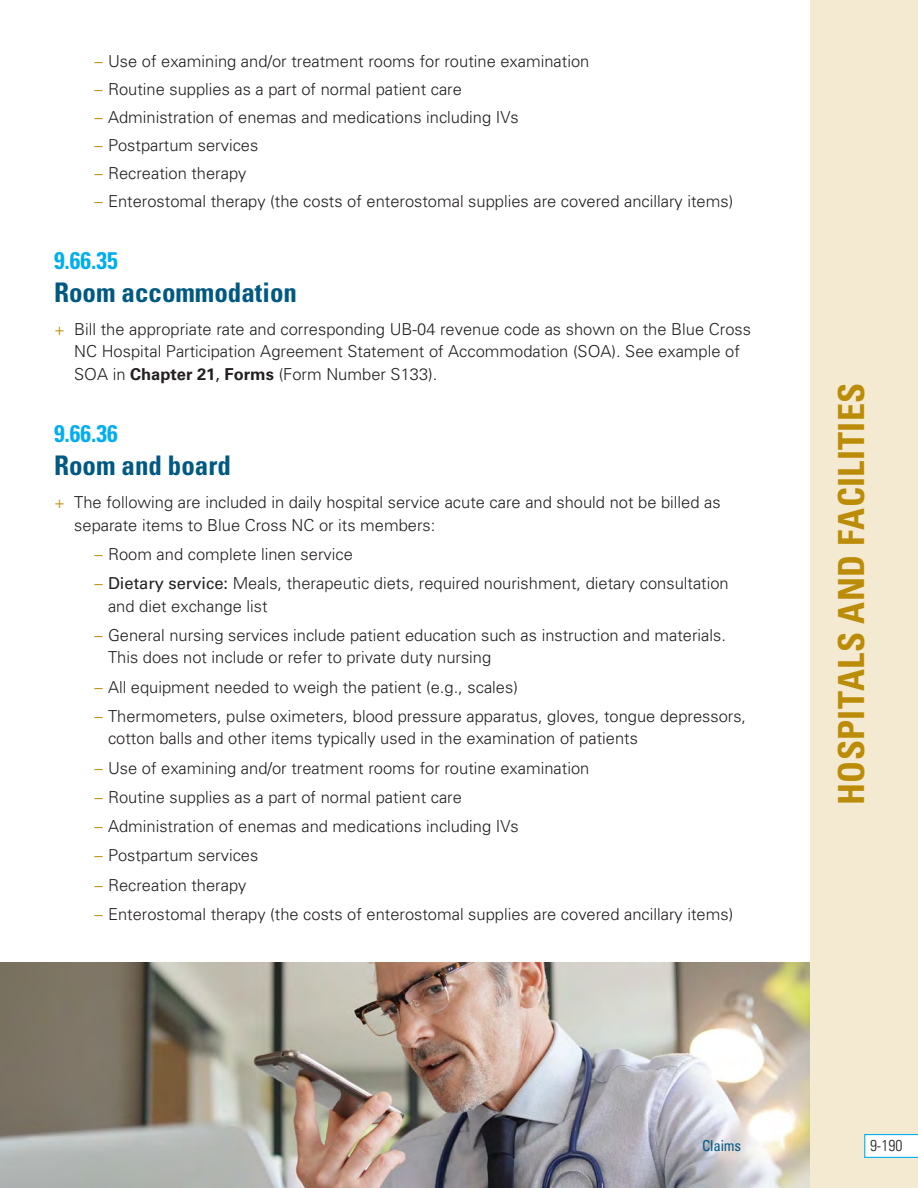
<style>
.page{position:relative;width:918px;height:1188px;background:#fff}
.page>*{position:absolute;margin:0;border:0;box-sizing:border-box;transform-origin:0 0}
.t1{font:700 condensed 36px "Univers";letter-spacing:.01em;color:#bb8c07}
.t2{font:700 condensed 27px "Univers";color:#005983}
.t3{font:700 condensed 24px "Univers";color:#00aeef}
.t4{font:300 16.5px/22.5px "Univers";color:#231f20}
.t5{font:300 condensed 15.75px "Univers";color:#231f20}
.t6{font:condensed 15px "Univers";letter-spacing:-.01em;color:#005983}
.s1{color:#bb8c07}
.s2{font-weight:700}
.s3{font-weight:400}
</style>
<div class="page">
<img style="left:0;top:963px;width:810px;height:225px">
<div style="left:810px;top:0;width:108px;height:1188px;background:#f4e9d1"></div>
<svg style="left:864px;top:1134px;width:54px;height:24px"></svg>
<p class="t4" style="left:95px;top:50px;width:496px"><span class="s1">–</span> Use of examining and/or treatment rooms for routine examination</p>
<p class="t4" style="left:95px;top:78px;width:369px"><span class="s1">–</span> Routine supplies as a part of normal patient care</p>
<p class="t4" style="left:95px;top:106px;width:426px"><span class="s1">–</span> Administration of enemas and medications including IVs</p>
<p class="t4" style="left:95px;top:134px;width:165px"><span class="s1">–</span> Postpartum services</p>
<p class="t4" style="left:95px;top:162px;width:153px"><span class="s1">–</span> Recreation therapy</p>
<p class="t4" style="left:95px;top:190px;width:640px"><span class="s1">–</span> Enterostomal therapy (the costs of enterostomal supplies are covered ancillary items)</p>
<h3 class="t3" style="left:54px;top:245px;width:65px">9.66.35</h3>
<h2 class="t2" style="left:54px;top:276px;width:244px">Room accommodation</h2>
<p class="t4" style="left:74px;top:318px;width:678px;text-indent:-20px"><span class="s1">+</span> Bill the appropriate rate and corresponding UB-04 revenue code as shown on the Blue Cross<br>NC Hospital Participation Agreement Statement of Accommodation (SOA). See example of<br>SOA in <span class="s2">Chapter 21</span><span class="s3">,</span> <span class="s2">Forms</span> (Form Number S133).</p>
<h3 class="t3" style="left:54px;top:419px;width:65px">9.66.36</h3>
<h2 class="t2" style="left:54px;top:449px;width:178px">Room and board</h2>
<p class="t4" style="left:74px;top:491px;width:648px;text-indent:-20px"><span class="s1">+</span> The following are included in daily hospital service acute care and should not be billed as separate items to Blue Cross NC or its members:</p>
<p class="t4" style="left:95px;top:543px;width:260px"><span class="s1">–</span> Room and complete linen service</p>
<p class="t4" style="left:108px;top:572px;width:622px;text-indent:-13px"><span class="s1">–</span> <span class="s3">Dietary service:</span> Meals, therapeutic diets, required nourishment, dietary consultation and diet exchange list</p>
<p class="t4" style="left:108px;top:624px;width:619px;text-indent:-13px"><span class="s1">–</span> General nursing services include patient education such as instruction and materials.<br>This does not include or refer to private duty nursing</p>
<p class="t4" style="left:95px;top:676px;width:425px"><span class="s1">–</span> All equipment needed to weigh the patient (e.g., scales)</p>
<p class="t4" style="left:108px;top:705px;width:640px;text-indent:-13px"><span class="s1">–</span> Thermometers, pulse oximeters, blood pressure apparatus, gloves, tongue depressors, cotton balls and other items typically used in the examination of patients</p>
<p class="t4" style="left:95px;top:757px;width:496px"><span class="s1">–</span> Use of examining and/or treatment rooms for routine examination</p>
<p class="t4" style="left:95px;top:786px;width:369px"><span class="s1">–</span> Routine supplies as a part of normal patient care</p>
<p class="t4" style="left:95px;top:815px;width:426px"><span class="s1">–</span> Administration of enemas and medications including IVs</p>
<p class="t4" style="left:95px;top:844px;width:165px"><span class="s1">–</span> Postpartum services</p>
<p class="t4" style="left:95px;top:874px;width:153px"><span class="s1">–</span> Recreation therapy</p>
<p class="t4" style="left:95px;top:903px;width:640px"><span class="s1">–</span> Enterostomal therapy (the costs of enterostomal supplies are covered ancillary items)</p>
<h1 class="t1" style="left:829px;top:805px;width:424px;rotate:-90deg">HOSPITALS AND FACILITIES</h1>
<p class="t6" style="left:702px;top:1136px;width:41px">Claims</p>
<p class="t5" style="left:870px;top:1136px;width:34px">9-190</p>
</div>
